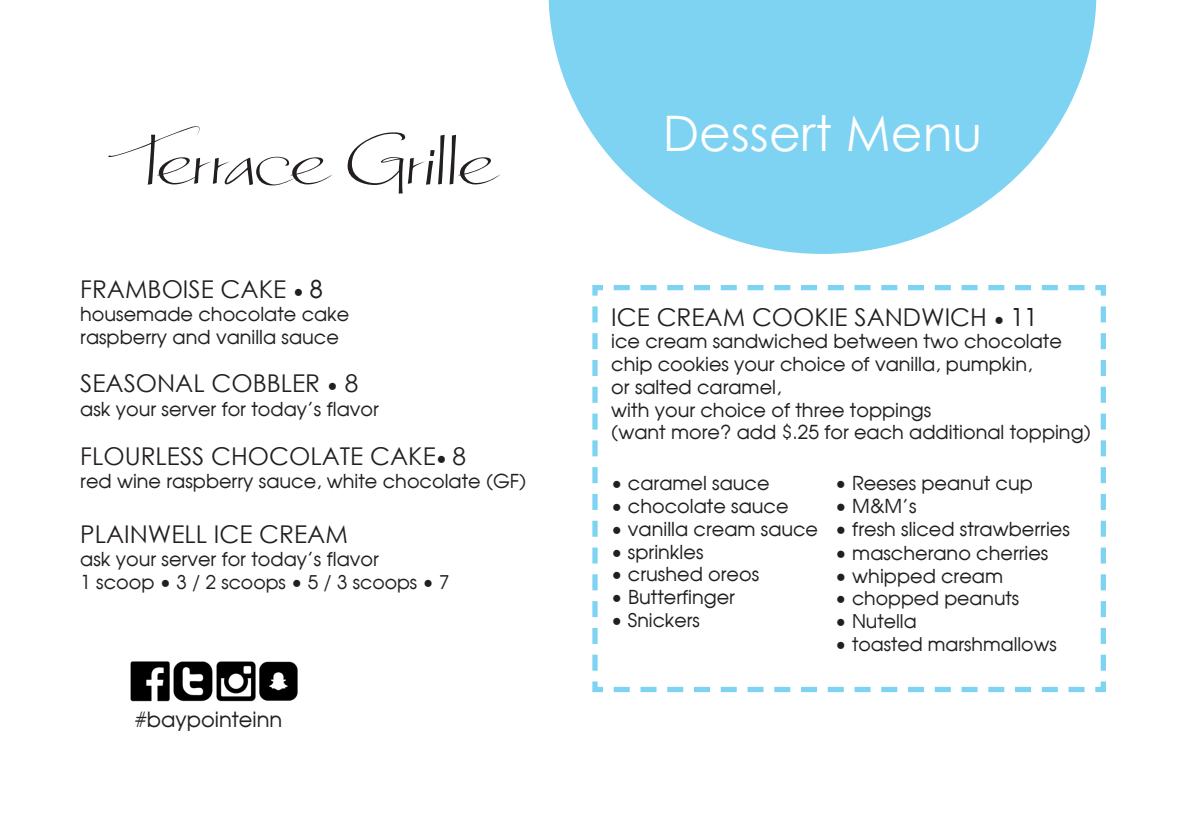
<style>
.page{position:relative;width:1197px;height:819px;background:#fff}
.page>*{position:absolute;margin:0;border:0;box-sizing:border-box;transform-origin:0 0}
.t1{font:91px "Daly Hand";color:#231f20}
.t2{font:49px "Century Gothic";color:#fff}
.t3{font:24.5px "Century Gothic";color:#231f20}
.t4{font:21px "Moderne";color:#231f20}
.t5{font:19.25px/22.8px "Moderne";color:#231f20}
.t6{font:18.9px "Moderne";color:#231f20}
.s1{font-family:"Moderne";font-size:18.9px}
.s2{font-family:"Moderne"}
.s3{font-size:19.25px}
.s4{font-size:18.9px}
</style>
<div class="page">
<svg style="left:548px;top:0;width:549px;height:254px;fill:#7ed3f2"></svg>
<img style="left:130px;top:661px;width:168px;height:41px">
<svg style="left:592px;top:285px;width:514px;height:408px"></svg>
<p class="t1" style="left:131px;top:105px;width:363px">Terrace Grille</p>
<p class="t3" style="left:80px;top:272px;width:244px">FRAMBOISE CAKE <span class="s1">•</span> <span class="s2">8</span></p>
<p class="t5" style="left:80px;top:303px;width:271px">housemade chocolate cake</p>
<p class="t5" style="left:80px;top:326px;width:260px">raspberry and vanilla sauce</p>
<p class="t3" style="left:80px;top:366px;width:280px">SEASONAL COBBLER <span class="s1">•</span> 8</p>
<p class="t5" style="left:80px;top:397px;width:300px">ask your server for today’s flavor</p>
<p class="t3" style="left:80px;top:439px;width:387px">FLOURLESS CHOCOLATE CAKE<span class="s1">•</span> 8</p>
<p class="t5" style="left:80px;top:469px;width:448px">red wine raspberry sauce, white chocolate (GF)</p>
<p class="t3" style="left:80px;top:517px;width:269px">PLAINWELL ICE CREAM</p>
<p class="t5" style="left:80px;top:548px;width:300px">ask your server for today’s flavor</p>
<p class="t6" style="left:80px;top:571px;width:371px"><span class="s3">1 scoop</span> • 3 / 2 scoops • 5 / 3 scoops • 7</p>
<p class="t4" style="left:135px;top:707px;width:149px">#baypointeinn</p>
<p class="t2" style="left:663px;top:99px;width:321px">Dessert Menu</p>
<p class="t3" style="left:611px;top:300px;width:428px">ICE CREAM COOKIE SANDWICH <span class="s1">•</span> <span class="s2">11</span></p>
<p class="t5" style="left:611px;top:329px;width:452px">ice cream sandwiched between two chocolate chip cookies your choice of vanilla, pumpkin,</p>
<p class="t5" style="left:611px;top:375px;width:172px">or salted caramel,</p>
<p class="t5" style="left:611px;top:398px;width:321px">with your choice of three toppings</p>
<p class="t5" style="left:611px;top:420px;width:481px">(want more? add $.25 for each additional topping)</p>
<p class="t5" style="left:835px;top:471px;width:199px"><span class="s4">•</span> Reeses peanut cup</p>
<p class="t5" style="left:835px;top:495px;width:83px">• M&amp;M’s</p>
<p class="t5" style="left:835px;top:518px;width:236px">• fresh sliced strawberries</p>
<p class="t5" style="left:835px;top:541px;width:215px">• mascherano cherries</p>
<p class="t5" style="left:835px;top:564px;width:169px">• whipped cream</p>
<p class="t6" style="left:835px;top:587px;width:185px">• chopped peanuts</p>
<p class="t6" style="left:835px;top:609px;width:83px">• Nutella</p>
<p class="t6" style="left:835px;top:632px;width:223px">• toasted marshmallows</p>
<p class="t5" style="left:611px;top:471px;width:160px"><span class="s4">•</span> caramel sauce</p>
<p class="t5" style="left:611px;top:495px;width:179px"><span class="s4">•</span> chocolate sauce</p>
<p class="t5" style="left:611px;top:517px;width:208px"><span class="s4">•</span> vanilla cream sauce</p>
<p class="t5" style="left:611px;top:540px;width:94px"><span class="s4">•</span> sprinkles</p>
<p class="t5" style="left:611px;top:563px;width:149px"><span class="s4">•</span> crushed oreos</p>
<p class="t5" style="left:611px;top:586px;width:125px"><span class="s4">•</span> Butterfinger</p>
<p class="t6" style="left:611px;top:608px;width:90px">• Snickers</p>
</div>
